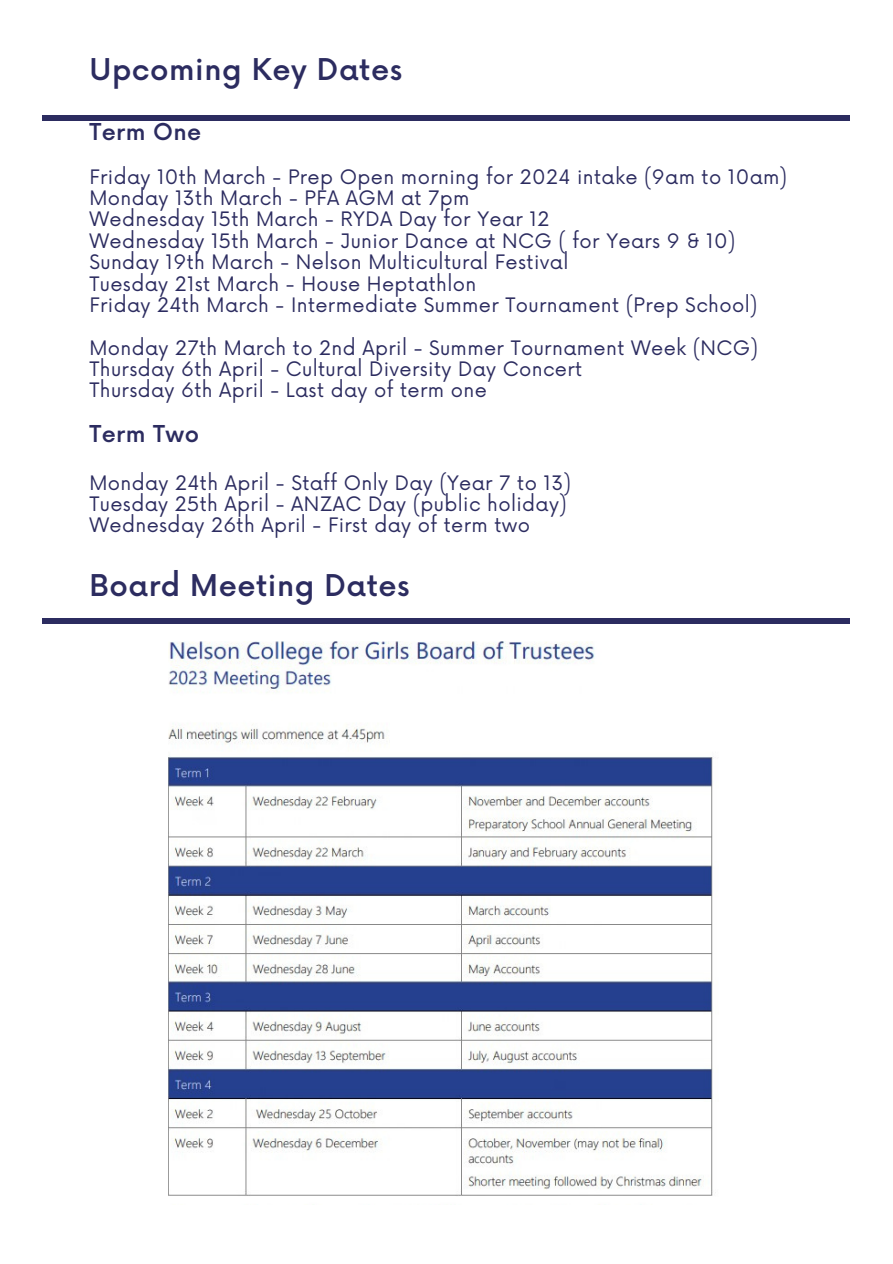
<style>
.page{position:relative;width:893px;height:1264px;background:#fff}
.page>*{position:absolute;margin:0;border:0;box-sizing:border-box;transform-origin:0 0}
.t1{font:500 29.25px "Now";letter-spacing:.02em;color:#2c2c60}
.t2{font:500 22.65px "Now";letter-spacing:.02em;color:#2c2c60}
.t3{font:19.5px/21.3px "Now";letter-spacing:.02em;color:#2c2c60}
</style>
<div class="page">
<div style="left:43px;top:115px;width:806px;height:6px;background:#2c2c60"></div>
<div style="left:43px;top:618px;width:806px;height:5px;background:#2c2c60"></div>
<img style="left:168px;top:642px;width:545px;height:554px">
<h1 class="t1" style="left:89px;top:54px;width:314px">Upcoming Key Dates</h1>
<p class="t2" style="left:89px;top:119px;width:113px">Term One</p>
<p class="t3" style="left:89px;top:167px;width:699px">Friday 10th March - Prep Open morning for 2024 intake (9am to 10am)<br>Monday 13th March - PFA AGM at 7pm<br>Wednesday 15th March - RYDA Day for Year 12<br>Wednesday 15th March - Junior Dance at NCG ( for Years 9 &amp; 10)<br>Sunday 19th March - Nelson Multicultural Festival<br>Tuesday 21st March - House Heptathlon<br>Friday 24th March - Intermediate Summer Tournament (Prep School)</p>
<p class="t3" style="left:89px;top:338px;width:670px">Monday 27th March to 2nd April - Summer Tournament Week (NCG)<br>Thursday 6th April - Cultural Diversity Day Concert<br>Thursday 6th April - Last day of term one</p>
<p class="t2" style="left:89px;top:422px;width:111px">Term Two</p>
<p class="t3" style="left:89px;top:473px;width:483px">Monday 24th April - Staff Only Day (Year 7 to 13)<br>Tuesday 25th April - ANZAC Day (public holiday)<br>Wednesday 26th April - First day of term two</p>
<h1 class="t1" style="left:89px;top:569px;width:322px">Board Meeting Dates</h1>
</div>
